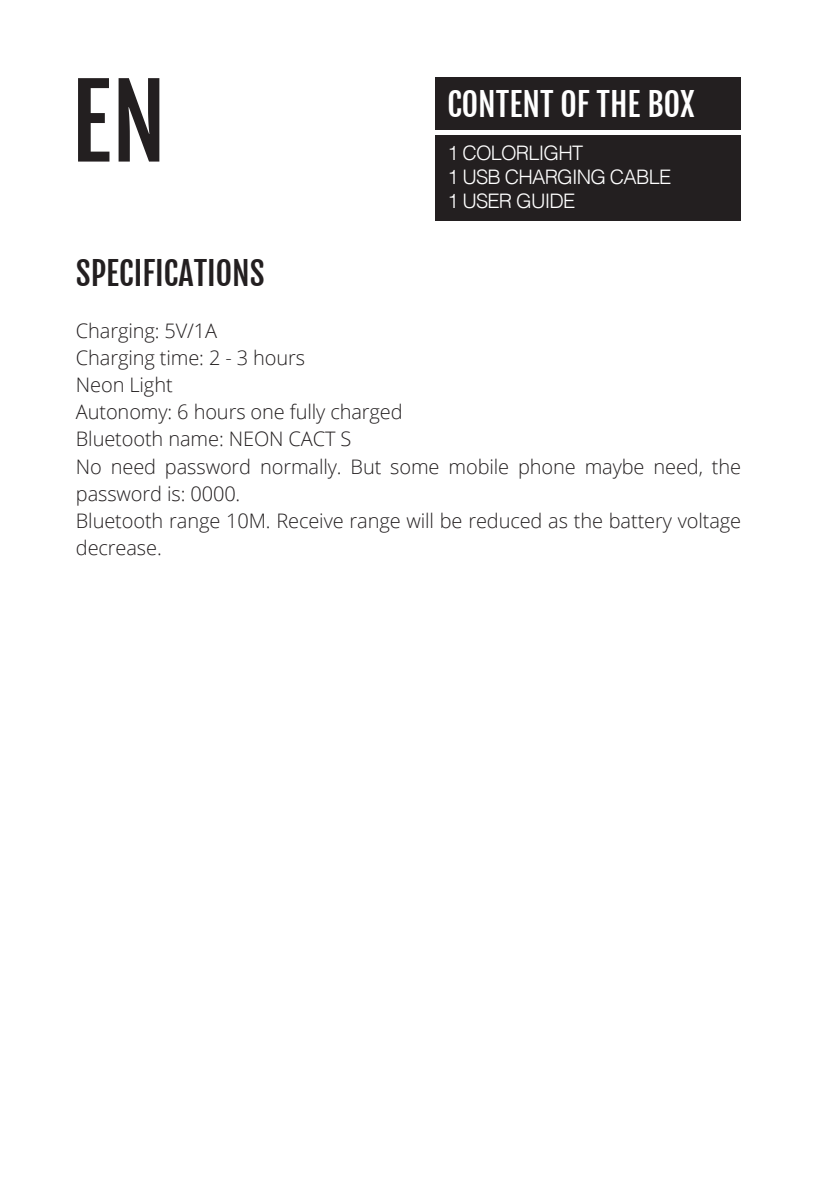
<style>
.page{position:relative;width:817px;height:1191px;background:#fff}
.page>*{position:absolute;margin:0;border:0;box-sizing:border-box;transform-origin:0 0}
.t1{font:100px "Fjalla One";color:#231f20}
.t2{font:32px "Fjalla One";color:#fff}
.t3{font:32px "Fjalla One";color:#231f20}
.t4{font:300 20px/27.2px "Open Sans";letter-spacing:-.005em;color:#231f20}
.t5{font:300 20px/24px "Helvetica";letter-spacing:-.04em;color:#fff}
</style>
<div class="page">
<div style="left:435px;top:135px;width:305px;height:86px;background:#231f20"></div>
<div style="left:435px;top:77px;width:305px;height:53px;background:#231f20"></div>
<h1 class="t1" style="left:71px;top:61px;width:97px">EN</h1>
<h2 class="t2" style="left:447px;top:85px;width:249px">CONTENT OF THE BOX</h2>
<p class="t5" style="left:447px;top:139px;width:225px">1 COLORLIGHT<br>1 USB CHARGING CABLE<br>1 USER GUIDE</p>
<h2 class="t3" style="left:76px;top:254px;width:190px">SPECIFICATIONS</h2>
<p class="t4" style="left:76px;top:316px;width:666px">Charging: 5V/1A<br>Charging time: 2 - 3 hours<br>Neon Light<br>Autonomy: 6 hours one fully charged<br>Bluetooth name: NEON CACT S<br>No need password normally. But some mobile phone maybe need, the password is: 0000.<br>Bluetooth range 10M. Receive range will be reduced as the battery voltage decrease.</p>
</div>
